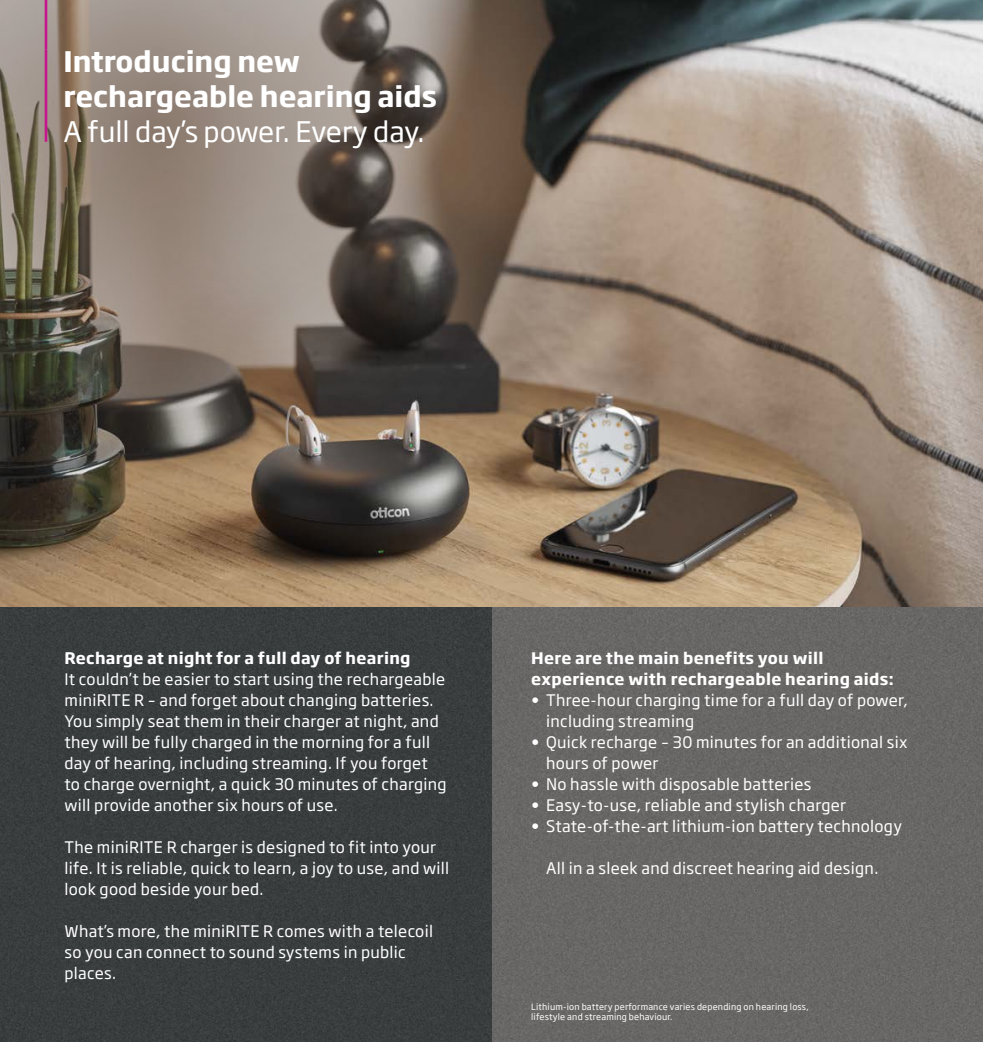
<style>
.page{position:relative;width:983px;height:1042px;background:#fff}
.page>*{position:absolute;margin:0;border:0;box-sizing:border-box;transform-origin:0 0}
.t1{font:700 28px/35px "Soho Gothic Pro";color:#fff}
.t2{font:28px "Soho Gothic Pro";color:#fff}
.t3{font:15.75px/21px "Soho Gothic Pro";letter-spacing:.02em;color:#fff}
.t4{font:700 15.75px/21px "Soho Gothic Pro";letter-spacing:.02em;color:#fff}
.t5{font:8.75px/10.5px "Soho Gothic Pro";letter-spacing:.02em;color:#fff}
</style>
<div class="page">
<img style="left:0;top:0;width:982px;height:1042px">
<svg style="left:0;top:0;width:535px;height:519px;background:#776b5f"></svg>
<hr style="left:45px;top:0;width:2px;height:50px;background:#c5168c">
<hr style="left:45px;top:50px;width:2px;height:92px;background:#c5168c">
<h1 class="t1" style="left:64px;top:42px;width:375px">Introducing new rechargeable hearing aids</h1>
<h1 class="t2" style="left:64px;top:110px;width:362px">A full day’s power. Every day.</h1>
<p class="t4" style="left:64px;top:646px;width:347px">Recharge at night for a full day of hearing</p>
<p class="t3" style="left:64px;top:667px;width:383px">It couldn’t be easier to start using the rechargeable miniRITE R – and forget about changing batteries.<br>You simply seat them in their charger at night, and they will be fully charged in the morning for a full day of hearing, including streaming. If you forget to charge overnight, a quick 30 minutes of charging will provide another six hours of use.</p>
<p class="t3" style="left:64px;top:835px;width:386px">The miniRITE R charger is designed to fit into your life. It is reliable, quick to learn, a joy to use, and will look good beside your bed.</p>
<p class="t3" style="left:64px;top:919px;width:370px">What’s more, the miniRITE R comes with a telecoil so you can connect to sound systems in public places.</p>
<p class="t4" style="left:531px;top:646px;width:364px">Here are the main benefits you will experience with rechargeable hearing aids:</p>
<p class="t3" style="left:546px;top:688px;width:363px;text-indent:-15px">• Three-hour charging time for a full day of power, including streaming</p>
<p class="t3" style="left:546px;top:730px;width:363px;text-indent:-15px">• Quick recharge – 30 minutes for an additional six hours of power</p>
<p class="t3" style="left:531px;top:772px;width:282px">• No hassle with disposable batteries</p>
<p class="t3" style="left:531px;top:793px;width:316px">• Easy-to-use, reliable and stylish charger</p>
<p class="t3" style="left:531px;top:814px;width:372px">• State-of-the-art lithium-ion battery technology</p>
<p class="t3" style="left:546px;top:856px;width:333px">All in a sleek and discreet hearing aid design.</p>
<p class="t5" style="left:531px;top:1001px;width:279px">Lithium-ion battery performance varies depending on hearing loss, lifestyle and streaming behaviour.</p>
</div>
